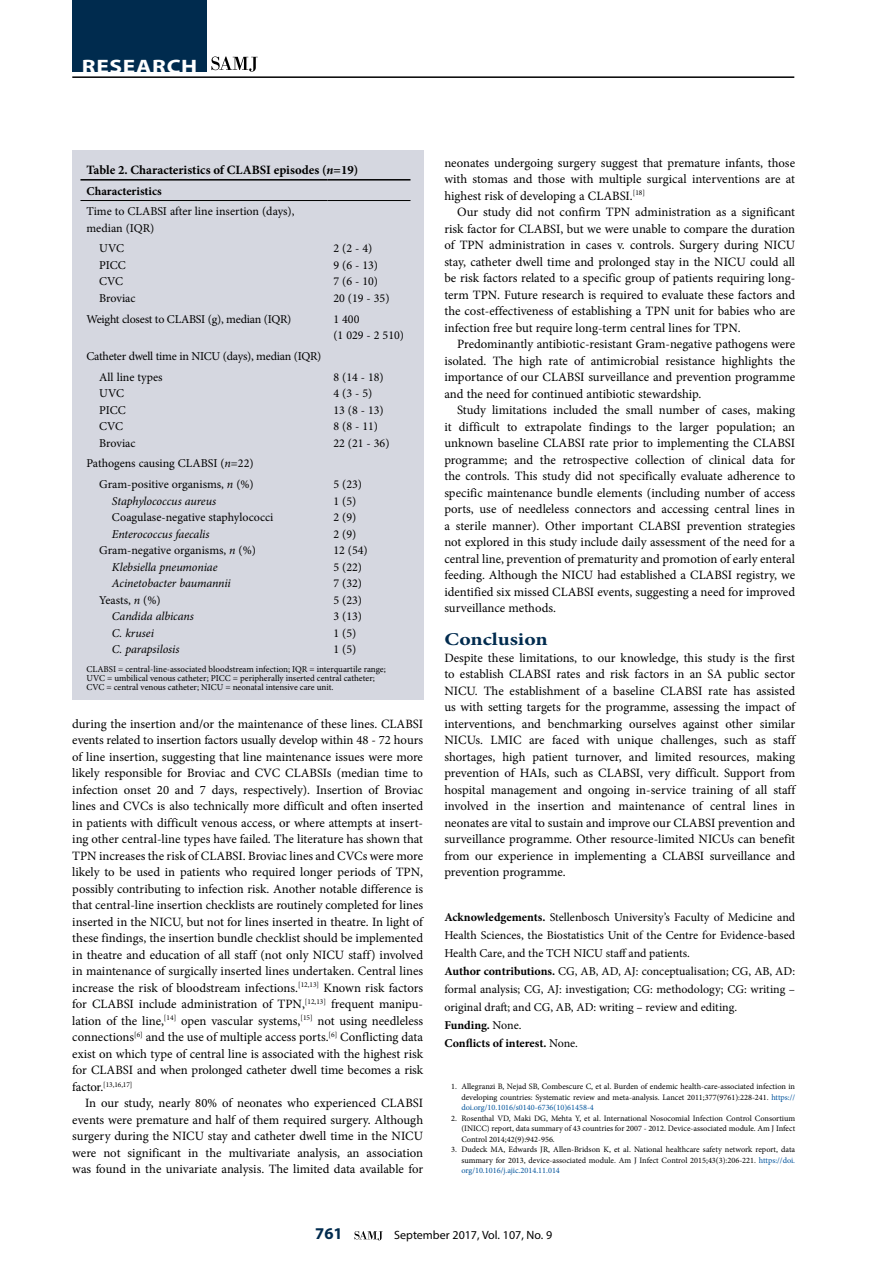
<style>
.page{position:relative;width:893px;height:1263px;background:#fff}
.page>*{position:absolute;margin:0;border:0;box-sizing:border-box;transform-origin:0 0}
.t1{font:700 19.5px "Myriad Pro";letter-spacing:.03em;color:#fff;scale:1.2 1}
.t2{font:700 18px "Minion Pro";color:#002b4e;scale:1.2 1}
.t3{font:700 16.5px "Myriad Pro";color:#002b4e}
.t4{font:12.75px/16.5px "Minion Pro";letter-spacing:-.005em;color:#000;text-align:justify}
.t5{font:700 12.75px "Minion Pro";color:#000}
.t6{font:12px/16.5px "Minion Pro";color:#000}
.t7{font:italic 12px "Minion Pro";letter-spacing:-.005em;color:#000}
.t8{font:12px/20.7px "Minion Pro";letter-spacing:-.02em;color:#000}
.t9{font:12px "Myriad Pro";color:#000}
.t10{font:700 12px "Minion Pro";color:#000}
.t11{font:9px/9px "Minion Pro";color:#000}
.t12{font:8.25px/10.5px "Minion Pro";color:#000;text-align:justify}
.t13{font:7.5px "Minion Pro";color:#000}
.s1{font-style:italic}
.s2{font-size:12.75px}
.s3{font-weight:700}
.s4{color:#00539b}
</style>
<div class="page">
<svg style="left:354px;top:1231px;width:29px;height:9px"></svg>
<hr style="left:72px;top:76px;width:722px;height:2px;background:#000">
<div style="left:72px;top:0;width:135px;height:72px;background:#002b4e"></div>
<svg style="left:211px;top:57px;width:47px;height:15px"></svg>
<div style="left:72px;top:150px;width:351px;height:550px;background:#d5d7e0"></div>
<hr style="left:80px;top:179px;width:247px;height:2px;background:#000">
<hr style="left:327px;top:179px;width:83px;height:2px;background:#000">
<hr style="left:80px;top:200px;width:247px;height:1px;background:#000">
<hr style="left:327px;top:200px;width:83px;height:1px;background:#000">
<h1 class="t1" style="left:82px;top:54px;width:98px">RESEARCH</h1>
<p class="t5" style="left:86px;top:161px;width:273px">Table 2. Characteristics of CLABSI episodes (<span class="s1">n</span>=19)</p>
<p class="t10" style="left:86px;top:182px;width:77px">Characteristics</p>
<p class="t6" style="left:86px;top:203px;width:210px">Time to CLABSI after line insertion (days), median (IQR)</p>
<p class="t6" style="left:99px;top:240px;width:38px">UVC<br>PICC<br>CVC<br>Broviac</p>
<p class="t6" style="left:333px;top:240px;width:58px">2 (2 - 4)<br>9 (6 - 13)<br>7 (6 - 10)<br>20 (19 - 35)</p>
<p class="t8" style="left:86px;top:309px;width:206px">Weight closest to CLABSI (g), median (IQR)</p>
<p class="t6" style="left:333px;top:311px;width:72px">1 400<br>(1 029 - 2 510)</p>
<p class="t8" style="left:99px;top:346px;width:224px;text-indent:-13px">Catheter dwell time in NICU (days), median (IQR)<br>All line types</p>
<p class="t6" style="left:99px;top:385px;width:38px">UVC<br>PICC<br>CVC<br>Broviac</p>
<p class="t6" style="left:333px;top:369px;width:58px">8 (14 - 18)<br>4 (3 - 5)<br>13 (8 - 13)<br>8 (8 - 11)<br>22 (21 - 36)</p>
<p class="t6" style="left:86px;top:453px;width:169px;line-height:20.7px;text-align:right">Pathogens causing CLABSI (<span class="s1">n</span>=22)<br>Gram-positive organisms, <span class="s1">n</span> (%)</p>
<p class="t7" style="left:112px;top:493px;width:106px">Staphylococcus aureus</p>
<p class="t6" style="left:112px;top:509px;width:163px">Coagulase-negative staphylococci</p>
<p class="t7" style="left:112px;top:526px;width:99px">Enterococcus faecalis</p>
<p class="t6" style="left:99px;top:542px;width:158px">Gram-negative organisms, <span class="s1">n</span> (%)</p>
<p class="t7" style="left:112px;top:559px;width:107px">Klebsiella pneumoniae</p>
<p class="t7" style="left:112px;top:575px;width:120px">Acinetobacter baumannii</p>
<p class="t6" style="left:99px;top:592px;width:63px">Yeasts, <span class="s1">n</span> (%)</p>
<p class="t7" style="left:112px;top:608px;width:83px">Candida albicans</p>
<p class="t7" style="left:112px;top:625px;width:43px">C. krusei</p>
<p class="t7" style="left:112px;top:641px;width:69px">C. parapsilosis</p>
<p class="t6" style="left:333px;top:476px;width:36px">5 (23)<br>1 (5)<br>2 (9)<br>2 (9)<br>12 (54)<br>5 (22)<br>7 (32)<br>5 (23)<br>3 (13)<br>1 (5)<br>1 (5)</p>
<p class="t11" style="left:86px;top:664px;width:301px">CLABSI = central-line-associated bloodstream infection; IQR = interquartile range;<br>UVC = umbilical venous catheter; PICC = peripherally inserted central catheter;<br>CVC = central venous catheter; NICU = neonatal intensive care unit.</p>
<p class="t4" style="left:72px;top:715px;width:352px">during the insertion and/or the maintenance of these lines. CLABSI events related to insertion factors usually develop within 48 - 72 hours of line insertion, suggesting that line maintenance issues were more likely responsible for Broviac and CVC CLABSIs (median time to infection onset 20 and 7 days, respectively). Insertion of Broviac lines and CVCs is also technically more difficult and often inserted in patients with difficult venous access, or where attempts at insert&shy;ing other central-line types have failed. The literature has shown that TPN increases the risk of CLABSI. Broviac lines and CVCs were more likely to be used in patients who required longer periods of TPN, possibly contributing to infection risk. Another notable difference is that central-line insertion checklists are routinely completed for lines inserted in the NICU, but not for lines inserted in theatre. In light of these findings, the insertion bundle checklist should be implemented in theatre and education of all staff (not only NICU staff) involved in maintenance of surgically inserted lines undertaken. Central lines increase the risk of bloodstream infections.<sup>[12,13]</sup> Known risk factors for CLABSI include administration of TPN,<sup>[12,13]</sup> frequent manipu&shy;lation of the line,<sup>[14]</sup> open vascular systems,<sup>[15]</sup> not using needleless connections<sup>[6]</sup> and the use of multiple access ports.<sup>[6]</sup> Conflicting data exist on which type of central line is associated with the highest risk for CLABSI and when prolonged catheter dwell time becomes a risk</p>
<p class="t13" style="left:72px;top:1079px;width:62px"><span class="s2">factor.</span>[13,16,17]</p>
<p class="t4" style="left:72px;top:1095px;width:352px;text-indent:13px">In our study, nearly 80% of neonates who experienced CLABSI events were premature and half of them required surgery. Although surgery during the NICU stay and catheter dwell time in the NICU were not significant in the multivariate analysis, an association was found in the univariate analysis. The limited data available for</p>
<p class="t4" style="left:444px;top:154px;width:352px">neonates undergoing surgery suggest that premature infants, those with stomas and those with multiple surgical interventions are at highest risk of developing a CLABSI.<sup>[18]</sup></p>
<p class="t4" style="left:444px;top:204px;width:352px;text-indent:13px">Our study did not confirm TPN administration as a significant risk factor for CLABSI, but we were unable to compare the duration of TPN administration in cases v. controls. Surgery during NICU stay, catheter dwell time and prolonged stay in the NICU could all be risk factors related to a specific group of patients requiring long&shy;term TPN. Future research is required to evaluate these factors and the cost-effectiveness of establishing a TPN unit for babies who are infection free but require long-term central lines for TPN.</p>
<p class="t4" style="left:444px;top:336px;width:352px;text-indent:13px">Predominantly antibiotic-resistant Gram-negative pathogens were isolated. The high rate of antimicrobial resistance highlights the importance of our CLABSI surveillance and prevention programme and the need for continued antibiotic stewardship.</p>
<p class="t4" style="left:444px;top:402px;width:352px;text-indent:13px">Study limitations included the small number of cases, making it difficult to extrapolate findings to the larger population; an unknown baseline CLABSI rate prior to implementing the CLABSI programme; and the retrospective collection of clinical data for the controls. This study did not specifically evaluate adherence to specific maintenance bundle elements (including number of access ports, use of needleless connectors and accessing central lines in a sterile manner). Other important CLABSI prevention strategies not explored in this study include daily assessment of the need for a central line, prevention of prematurity and promotion of early enteral feeding. Although the NICU had established a CLABSI registry, we identified six missed CLABSI events, suggesting a need for improved surveillance methods.</p>
<h2 class="t2" style="left:444px;top:627px;width:88px">Conclusion</h2>
<p class="t4" style="left:444px;top:649px;width:352px">Despite these limitations, to our knowledge, this study is the first to establish CLABSI rates and risk factors in an SA public sector NICU. The establishment of a baseline CLABSI rate has assisted us with setting targets for the programme, assessing the impact of interventions, and benchmarking ourselves against other similar NICUs. LMIC are faced with unique challenges, such as staff shortages, high patient turnover, and limited resources, making prevention of HAIs, such as CLABSI, very difficult. Support from hospital management and ongoing in-service training of all staff involved in the insertion and maintenance of central lines in neonates are vital to sustain and improve our CLABSI prevention and surveillance programme. Other resource-limited NICUs can benefit from our experience in implementing a CLABSI surveillance and prevention programme.</p>
<p class="t6" style="left:444px;top:908px;width:352px;line-height:18px"><span class="s3">Acknowledgements.</span> Stellenbosch University’s Faculty of Medicine and Health Sciences, the Biostatistics Unit of the Centre for Evidence-based Health Care, and the TCH NICU staff and patients.<br><span class="s3">Author contributions.</span> CG, AB, AD, AJ: conceptualisation; CG, AB, AD: formal analysis; CG, AJ: investigation; CG: methodology; CG: writing – original draft; and CG, AB, AD: writing – review and editing.<br><span class="s3">Funding.</span> None.<br><span class="s3">Conflicts of interest.</span> None.</p>
<p class="t12" style="left:461px;top:1081px;width:335px;text-indent:-10px">1. Allegranzi B, Nejad SB, Combescure C, et al. Burden of endemic health-care-associated infection in developing countries: Systematic review and meta-analysis. Lancet 2011;377(9761):228-241. <span class="s4">https:// doi.org/10.1016/s0140-6736(10)61458-4</span></p>
<p class="t12" style="left:461px;top:1113px;width:335px;text-indent:-10px">2. Rosenthal VD, Maki DG, Mehta Y, et al. International Nosocomial Infection Control Consortium (INICC) report, data summary of 43 countries for 2007 - 2012. Device-associated module. Am J Infect Control 2014;42(9):942-956.</p>
<p class="t12" style="left:461px;top:1144px;width:335px;text-indent:-10px">3. Dudeck MA, Edwards JR, Allen-Bridson K, et al. National healthcare safety network report, data summary for 2013, device-associated module. Am J Infect Control 2015;43(3):206-221. <span class="s4">https://doi. org/10.1016/j.ajic.2014.11.014</span></p>
<p class="t3" style="left:315px;top:1223px;width:29px">761</p>
<p class="t9" style="left:394px;top:1228px;width:160px">September 2017, Vol. 107, No. 9</p>
</div>
